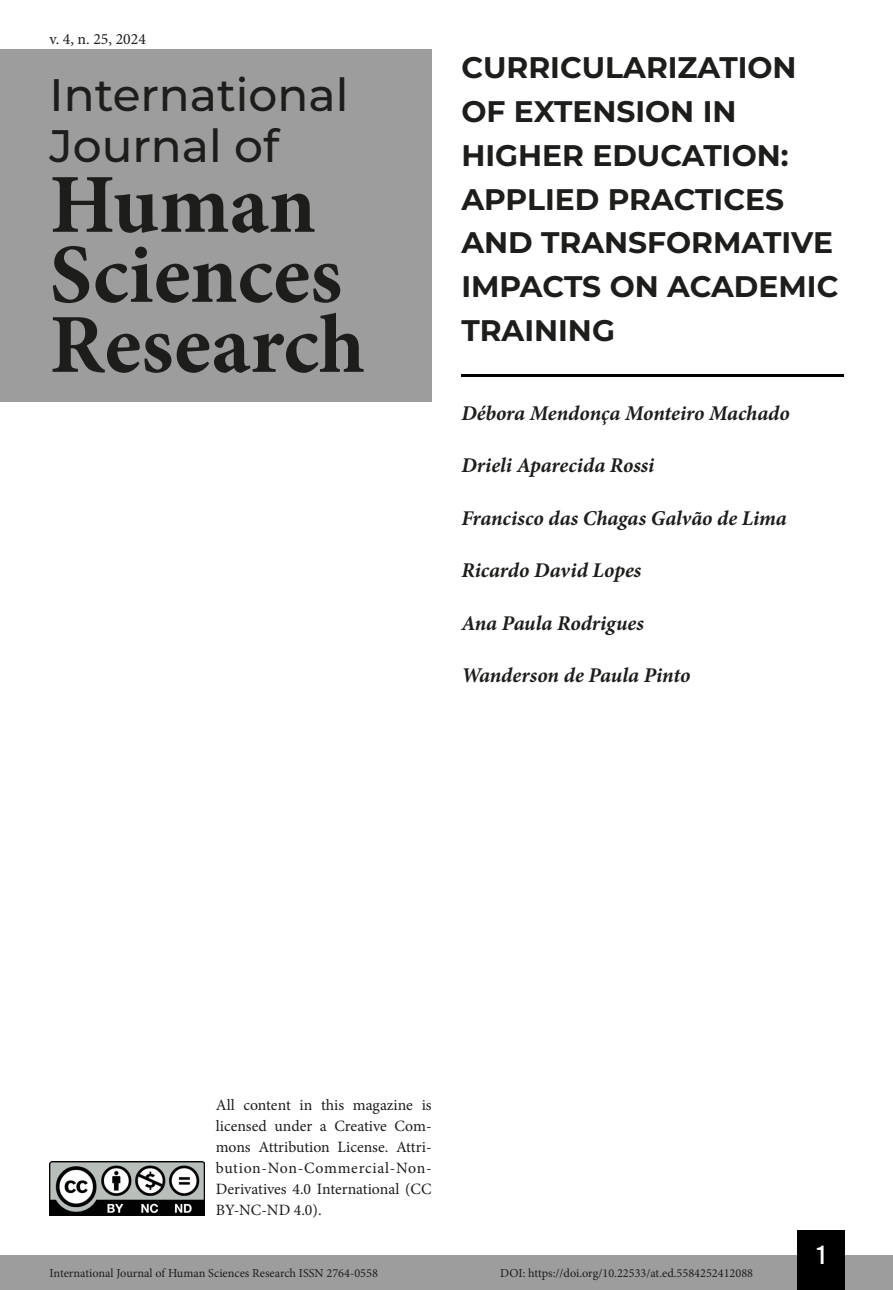
<style>
.page{position:relative;width:893px;height:1290px;background:#fff}
.page>*{position:absolute;margin:0;border:0;box-sizing:border-box;transform-origin:0 0}
.t1{font:700 84px/70px "Minion Pro";color:#1d1d1b}
.t2{font:500 45.5px/50.8px "Montserrat";color:#1d1d1b}
.Título_Artigo{font:700 29.75px/43.8px "Montserrat";color:#1d1d1b}
.t3{font:26.25px "Bebas Kai";color:#fff}
.Autor{font:italic 700 21px "Minion Pro";letter-spacing:-.005em;color:#1d1d1b}
.t4{font:15.75px/21px "Minion Pro";color:#1d1d1b;text-align:justify}
.t5{font:12.25px "Minion Pro";color:#1d1d1b}
</style>
<div class="page">
<div style="left:0;top:1255px;width:893px;height:35px;background:#9d9d9d"></div>
<div style="left:797px;top:1230px;width:48px;height:60px;background:#000"></div>
<img style="left:50px;top:1161px;width:154px;height:54px">
<div style="left:0;top:50px;width:432px;height:352px;background:#9d9d9d"></div>
<hr style="left:461px;top:375px;width:382px;height:2px;background:#000">
<p class="t4" style="left:50px;top:28px;width:98px">v. 4, n. 25, 2024</p>
<h2 class="t2" style="left:50px;top:68px;width:300px">International<br>Journal of</h2>
<h1 class="t1" style="left:50px;top:169px;width:317px">Human<br>Sciences<br>Research</h1>
<p class="Título_Artigo" style="left:461px;top:44px;width:379px">CURRICULARIZATION<br>OF EXTENSION IN<br>HIGHER EDUCATION:<br>APPLIED PRACTICES<br>AND TRANSFORMATIVE<br>IMPACTS ON ACADEMIC<br>TRAINING</p>
<p class="Autor" style="left:461px;top:398px;width:330px">Débora Mendonça Monteiro Machado</p>
<p class="Autor" style="left:461px;top:450px;width:195px">Drieli Aparecida Rossi</p>
<p class="Autor" style="left:461px;top:503px;width:327px">Francisco das Chagas Galvão de Lima</p>
<p class="Autor" style="left:461px;top:555px;width:182px">Ricardo David Lopes</p>
<p class="Autor" style="left:461px;top:608px;width:184px">Ana Paula Rodrigues</p>
<p class="Autor" style="left:461px;top:660px;width:230px">Wanderson de Paula Pinto</p>
<p class="t4" style="left:216px;top:1095px;width:217px">All content in this magazine is licensed under a Creative Com&shy;mons Attribution License. Attri&shy;bution-Non-Commercial-Non-Derivatives 4.0 International (CC BY-NC-ND 4.0).</p>
<h3 class="t3" style="left:817px;top:1241px;width:10px">1</h3>
<p class="t5" style="left:50px;top:1265px;width:330px">International Journal of Human Sciences Research ISSN 2764-0558</p>
<p class="t5" style="left:500px;top:1265px;width:254px">DOI: https://doi.org/10.22533/at.ed.5584252412088</p>
</div>
